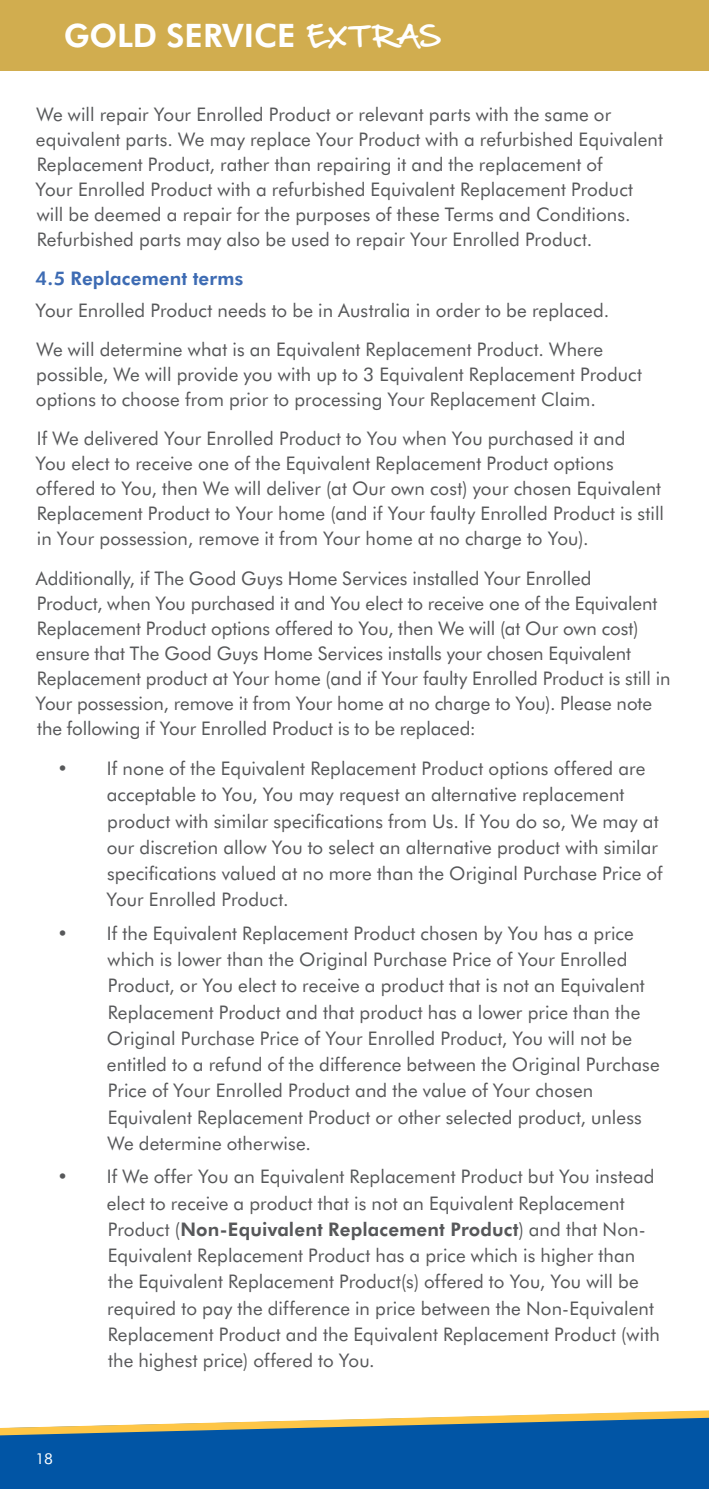
<style>
.page{position:relative;width:709px;height:1489px;background:#fff}
.page>*{position:absolute;margin:0;border:0;box-sizing:border-box;transform-origin:0 0}
.t1{font:800 32.25px "Futura BT";letter-spacing:-.005em;color:#fff}
.t2{font:18.75px/26.2px "Futura BT";letter-spacing:.005em;color:#57585a}
.t3{font:800 18.75px "Futura BT";letter-spacing:.01em;color:#3d6bb3}
.t4{font:15px "Futura BT";color:#fff}
.s1{font-family:"Hand Of Sean";font-weight:400;font-size:25px}
.s2{font-weight:800}
</style>
<div class="page">
<div style="left:0;top:1435px;width:709px;height:53px;background:#0155a5"></div>
<svg style="left:0;top:1410px;width:709px;height:25px"></svg>
<div style="left:0;top:0;width:709px;height:71px;background:#d1ad4f"></div>
<h1 class="t1" style="left:64px;top:16px;width:378px">GOLD SERVICE <span class="s1">EXT RAS</span></h1>
<p class="t2" style="left:36px;top:101px;width:629px;line-height:25px">We will repair Your Enrolled Product or relevant parts with the same or equivalent parts. We may replace Your Product with a refurbished Equivalent Replacement Product, rather than repairing it and the replacement of<br>Your Enrolled Product with a refurbished Equivalent Replacement Product will be deemed a repair for the purposes of these Terms and Conditions.<br>Refurbished parts may also be used to repair Your Enrolled Product.</p>
<p class="t3" style="left:36px;top:267px;width:209px">4.5 Replacement terms</p>
<p class="t2" style="left:36px;top:290px;width:575px;line-height:39.2px">Your Enrolled Product needs to be in Australia in order to be replaced.<br>We will determine what is an Equivalent Replacement Product. Where</p>
<p class="t2" style="left:36px;top:362px;width:607px;line-height:25px">possible, We will provide you with up to 3 Equivalent Replacement Product options to choose from prior to processing Your Replacement Claim.</p>
<p class="t2" style="left:36px;top:426px;width:630px;line-height:25px">If We delivered Your Enrolled Product to You when You purchased it and<br>You elect to receive one of the Equivalent Replacement Product options offered to You, then We will deliver (at Our own cost) your chosen Equivalent Replacement Product to Your home (and if Your faulty Enrolled Product is still in Your possession, remove it from Your home at no charge to You).</p>
<p class="t2" style="left:36px;top:565px;width:636px;line-height:25px">Additionally, if The Good Guys Home Services installed Your Enrolled<br>Product, when You purchased it and You elect to receive one of the Equivalent Replacement Product options offered to You, then We will (at Our own cost) ensure that The Good Guys Home Services installs your chosen Equivalent Replacement product at Your home (and if Your faulty Enrolled Product is still in Your possession, remove it from Your home at no charge to You). Please note the following if Your Enrolled Product is to be replaced:</p>
<p class="t2" style="left:106px;top:755px;width:557px;text-indent:-49px">• If none of the Equivalent Replacement Product options offered are acceptable to You, You may request an alternative replacement product with similar specifications from Us. If You do so, We may at our discretion allow You to select an alternative product with similar specifications valued at no more than the Original Purchase Price of Your Enrolled Product.</p>
<p class="t2" style="left:107px;top:919px;width:554px;text-indent:-50px">• If the Equivalent Replacement Product chosen by You has a price which is lower than the Original Purchase Price of Your Enrolled Product, or You elect to receive a product that is not an Equivalent Replacement Product and that product has a lower price than the Original Purchase Price of Your Enrolled Product, You will not be entitled to a refund of the difference between the Original Purchase Price of Your Enrolled Product and the value of Your chosen Equivalent Replacement Product or other selected product, unless We determine otherwise.</p>
<p class="t2" style="left:107px;top:1163px;width:554px;text-indent:-50px">• If We offer You an Equivalent Replacement Product but You instead elect to receive a product that is not an Equivalent Replacement Product (<span class="s2">Non-Equivalent Replacement Product</span>) and that Non-Equivalent Replacement Product has a price which is higher than the Equivalent Replacement Product(s) offered to You, You will be required to pay the difference in price between the Non-Equivalent Replacement Product and the Equivalent Replacement Product (with the highest price) offered to You.</p>
<p class="t4" style="left:35px;top:1449px;width:19px">18</p>
</div>
